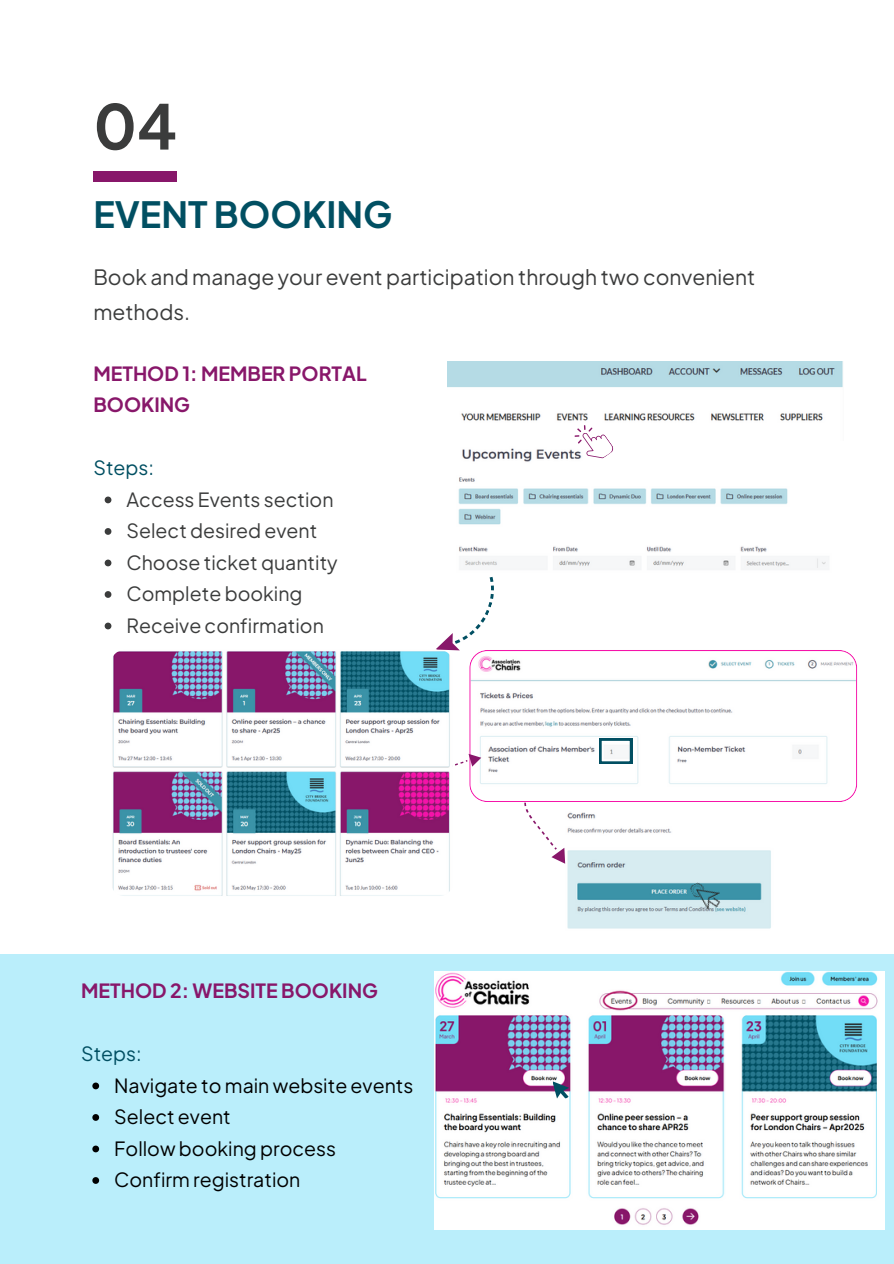
<style>
.page{position:relative;width:894px;height:1264px;background:#fff}
.page>*{position:absolute;margin:0;border:0;box-sizing:border-box;transform-origin:0 0}
.t1{font:700 61.5px "Plus Jakarta Sans";color:#3b3c3c}
.t2{font:700 36px "Plus Jakarta Sans";color:#014f62}
.t3{font:21px/34.2px "Plus Jakarta Sans";color:#3b3c3c}
.t4{font:19.5px "Plus Jakarta Sans";color:#3b3c3c}
.t5{font:19.5px/31.5px "Plus Jakarta Sans";color:#000}
.t6{font:700 19.5px/31.5px "Plus Jakarta Sans";color:#88176a}
.t7{font:19.5px "Plus Jakarta Sans";color:#014f62}
</style>
<div class="page">
<div style="left:93px;top:171px;width:84px;height:11px;background:#88176a"></div>
<img style="left:447px;top:361px;width:395px;height:207px">
<img style="left:558px;top:807px;width:216px;height:129px;border-radius:19px">
<svg style="left:469px;top:650px;width:388px;height:151px"></svg>
<svg style="left:455px;top:706px;width:26px;height:75px"></svg>
<img style="left:111px;top:650px;width:342px;height:246px;border-radius:14px">
<svg style="left:353px;top:491px;width:142px;height:166px"></svg>
<div style="left:89px;top:358px;width:357px;height:253px;background:#fff"></div>
<svg style="left:105px;top:496px;width:6px;height:7px"></svg>
<svg style="left:105px;top:528px;width:6px;height:7px"></svg>
<svg style="left:105px;top:559px;width:6px;height:7px"></svg>
<svg style="left:105px;top:591px;width:6px;height:7px"></svg>
<svg style="left:105px;top:622px;width:6px;height:7px"></svg>
<svg style="left:570px;top:417px;width:45px;height:48px"></svg>
<svg style="left:494px;top:721px;width:137px;height:146px"></svg>
<img style="left:688px;top:875px;width:36px;height:39px">
<div style="left:0;top:953px;width:893px;height:310px;background:#baeefb"></div>
<img style="left:434px;top:971px;width:450px;height:258px">
<svg style="left:552px;top:1078px;width:18px;height:22px"></svg>
<svg style="left:92px;top:1082px;width:7px;height:7px"></svg>
<svg style="left:92px;top:1114px;width:7px;height:6px"></svg>
<svg style="left:92px;top:1145px;width:7px;height:7px"></svg>
<svg style="left:92px;top:1177px;width:7px;height:6px"></svg>
<p class="t1" style="left:93px;top:86px;width:85px">04</p>
<p class="t2" style="left:93px;top:191px;width:300px">EVENT BOOKING</p>
<p class="t3" style="left:93px;top:260px;width:663px">Book and manage your event participation through two convenient methods.</p>
<p class="t6" style="left:93px;top:357px;width:275px">METHOD 1: MEMBER PORTAL<br>BOOKING</p>
<h1 class="t7" style="left:93px;top:455px;width:62px">Steps:</h1>
<p class="t4" style="left:126px;top:486px;width:208px">Access Events section</p>
<h2 class="t4" style="left:126px;top:518px;width:192px">Select desired event</h2>
<p class="t4" style="left:126px;top:549px;width:212px">Choose ticket quantity</p>
<p class="t4" style="left:126px;top:581px;width:177px">Complete booking</p>
<p class="t4" style="left:126px;top:612px;width:199px">Receive confirmation</p>
<p class="t6" style="left:81px;top:974px;width:298px">METHOD 2: WEBSITE BOOKING</p>
<p class="t7" style="left:81px;top:1040px;width:62px">Steps:</p>
<p class="t5" style="left:114px;top:1068px;width:300px">Navigate to main website events<br>Select event<br>Follow booking process<br>Confirm registration</p>
</div>
